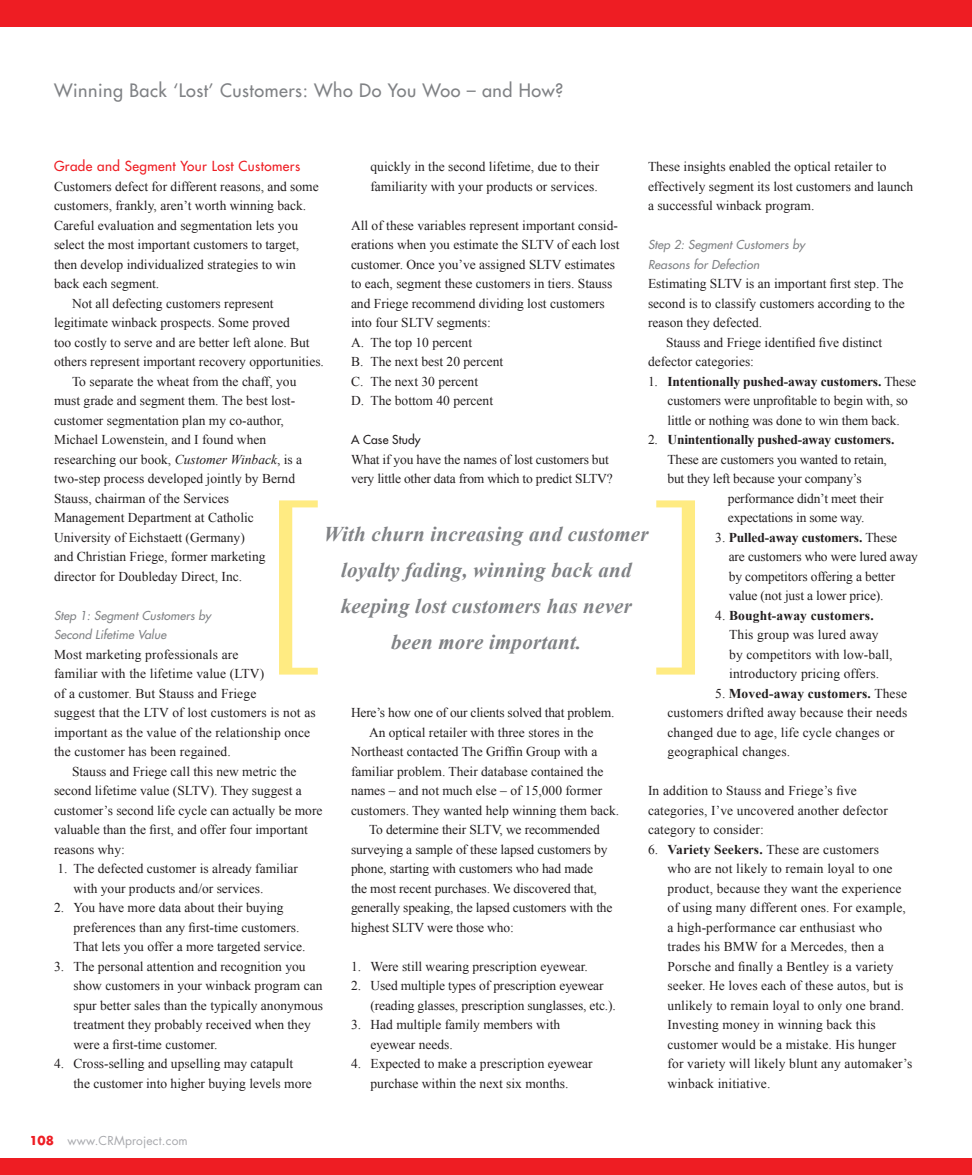
<style>
.page{position:relative;width:972px;height:1175px;background:#fff}
.page>*{position:absolute;margin:0;border:0;box-sizing:border-box;transform-origin:0 0}
.t1{font:italic 700 21px/36px "Times New Roman";letter-spacing:.01em;color:#808285;text-align:center}
.t2{font:18px "Futura";letter-spacing:.03em;color:#808285}
.t3{font:13.5px/19.5px "Times New Roman";color:#231f20}
.t4{font:700 13.5px "Times New Roman";letter-spacing:-.015em;color:#231f20}
.t5{font:13.5px "Futura";letter-spacing:.03em;color:#ee1d23}
.t6{font:italic 12px/19.5px "Futura";letter-spacing:.01em;color:#808285}
.t7{font:12px "Futura";letter-spacing:.015em;color:#a8a9ad}
.t8{font:12px "Futura";letter-spacing:.01em;color:#231f20}
.s1{font-style:italic}
.s2{font-weight:700}
.s3{font-weight:400}
.s4{font-weight:700;color:#ee1d23}
</style>
<div class="page">
<div style="left:0;top:1158px;width:972px;height:16px;background:#ee1d23"></div>
<div style="left:0;top:0;width:972px;height:27px;background:#ee1d23"></div>
<svg style="left:279px;top:500px;width:39px;height:174px"></svg>
<svg style="left:656px;top:500px;width:39px;height:174px"></svg>
<h2 class="t2" style="left:54px;top:78px;width:511px">Winning Back ‘Lost’ Customers: Who Do You Woo – and How?</h2>
<p class="t5" style="left:54px;top:157px;width:248px">Grade and Segment Your Lost Customers</p>
<p class="t3" style="left:54px;top:176px;width:266px">Customers defect for different reasons, and some</p>
<p class="t3" style="left:54px;top:196px;width:254px">customers, frankly, aren’t worth winning back.</p>
<p class="t3" style="left:54px;top:215px;width:246px">Careful evaluation and segmentation lets you</p>
<p class="t3" style="left:54px;top:235px;width:247px">select the most important customers to target,</p>
<p class="t3" style="left:54px;top:254px;width:243px">then develop individualized strategies to win</p>
<p class="t3" style="left:54px;top:274px;width:107px">back each segment.</p>
<p class="t3" style="left:72px;top:293px;width:203px">Not all defecting customers represent</p>
<p class="t3" style="left:54px;top:313px;width:237px">legitimate winback prospects. Some proved</p>
<p class="t3" style="left:54px;top:332px;width:257px">too costly to serve and are better left alone. But</p>
<p class="t3" style="left:54px;top:352px;width:272px">others represent important recovery opportunities.</p>
<p class="t3" style="left:72px;top:371px;width:226px">To separate the wheat from the chaff, you</p>
<p class="t3" style="left:54px;top:391px;width:243px">must grade and segment them. The best lost-</p>
<p class="t3" style="left:54px;top:410px;width:232px">customer segmentation plan my co-author,</p>
<p class="t3" style="left:54px;top:430px;width:214px">Michael Lowenstein, and I found when</p>
<p class="t3" style="left:54px;top:449px;width:250px">researching our book, <span class="s1">Customer Winback</span>, is a</p>
<p class="t3" style="left:54px;top:469px;width:243px">two-step process developed jointly by Bernd</p>
<p class="t3" style="left:54px;top:488px;width:177px">Stauss, chairman of the Services</p>
<p class="t3" style="left:54px;top:508px;width:201px">Management Department at Catholic</p>
<p class="t3" style="left:54px;top:527px;width:192px">University of Eichstaett (Germany)</p>
<p class="t3" style="left:54px;top:547px;width:213px">and Christian Friege, former marketing</p>
<p class="t3" style="left:54px;top:566px;width:190px">director for Doubleday Direct, Inc.</p>
<p class="t6" style="left:54px;top:605px;width:158px">Step 1: Segment Customers by<br>Second Lifetime Value</p>
<p class="t3" style="left:54px;top:644px;width:263px">Most marketing professionals are<br>familiar with the lifetime value (LTV)<br>of a customer. But Stauss and Friege<br>suggest that the LTV of lost customers is not as important as the value of the relationship once the customer has been regained.</p>
<p class="t3" style="left:54px;top:761px;width:270px;text-indent:18px">Stauss and Friege call this new metric the second lifetime value (SLTV). They suggest a customer’s second life cycle can actually be more valuable than the first, and offer four important reasons why:</p>
<p class="t3" style="left:74px;top:859px;width:226px;text-indent:-16px">1. The defected customer is already familiar with your products and/or services.</p>
<p class="t3" style="left:74px;top:898px;width:233px;text-indent:-20px">2. You have more data about their buying preferences than any first-time customers.<br>That lets you offer a more targeted service.</p>
<p class="t3" style="left:74px;top:956px;width:251px;text-indent:-20px">3. The personal attention and recognition you show customers in your winback program can spur better sales than the typically anonymous treatment they probably received when they were a first-time customer.</p>
<p class="t3" style="left:74px;top:1054px;width:240px;text-indent:-20px">4. Cross-selling and upselling may catapult the customer into higher buying levels more</p>
<p class="t3" style="left:370px;top:157px;width:230px">quickly in the second lifetime, due to their familiarity with your products or services.</p>
<p class="t3" style="left:351px;top:215px;width:270px">All of these variables represent important consid&shy;erations when you estimate the SLTV of each lost customer. Once you’ve assigned SLTV estimates to each, segment these customers in tiers. Stauss and Friege recommend dividing lost customers into four SLTV segments:<br>A. The top 10 percent<br>B. The next best 20 percent<br>C. The next 30 percent<br>D. The bottom 40 percent</p>
<p class="t8" style="left:351px;top:432px;width:71px">A Case Study</p>
<p class="t3" style="left:351px;top:449px;width:263px">What if you have the names of lost customers but very little other data from which to predict SLTV?</p>
<p class="t3" style="left:648px;top:157px;width:267px">These insights enabled the optical retailer to effectively segment its lost customers and launch a successful winback program.</p>
<p class="t6" style="left:648px;top:235px;width:158px">Step 2: Segment Customers by<br>Reasons for Defection</p>
<p class="t3" style="left:648px;top:274px;width:257px">Estimating SLTV is an important first step. The</p>
<p class="t3" style="left:648px;top:293px;width:258px">second is to classify customers according to the</p>
<p class="t3" style="left:648px;top:313px;width:116px">reason they defected.</p>
<p class="t3" style="left:666px;top:332px;width:218px">Stauss and Friege identified five distinct</p>
<p class="t3" style="left:648px;top:352px;width:108px">defector categories:</p>
<p class="t3" style="left:668px;top:371px;width:250px;text-indent:-20px">1. <span class="s2">Intentionally pushed-away customers.</span> These customers were unprofitable to begin with, so little or nothing was done to win them back.</p>
<p class="t4" style="left:648px;top:432px;width:248px"><span class="s3">2.</span> Unintentionally pushed-away customers.</p>
<p class="t3" style="left:668px;top:449px;width:221px">These are customers you wanted to retain,</p>
<p class="t3" style="left:668px;top:469px;width:196px">but they left because your company’s</p>
<p class="t3" style="left:728px;top:488px;width:157px">performance didn’t meet their</p>
<p class="t3" style="left:728px;top:508px;width:138px">expectations in some way.</p>
<p class="t3" style="left:729px;top:527px;width:191px;text-indent:-14px">3. <span class="s2">Pulled-away customers.</span> These<br>are customers who were lured away by competitors offering a better value (not just a lower price).</p>
<p class="t3" style="left:729px;top:605px;width:165px;text-indent:-14px">4. <span class="s2">Bought-away customers.<br></span>This group was lured away by competitors with low-ball, introductory pricing offers.</p>
<p class="t3" style="left:668px;top:683px;width:241px;text-indent:48px">5. <span class="s2">Moved-away customers.</span> These customers drifted away because their needs changed due to age, life cycle changes or geographical changes.</p>
<p class="t3" style="left:648px;top:781px;width:241px">In addition to Stauss and Friege’s five categories, I’ve uncovered another defector category to consider:</p>
<p class="t3" style="left:668px;top:839px;width:246px;text-indent:-20px">6. <span class="s2">Variety Seekers.</span> These are customers<br>who are not likely to remain loyal to one product, because they want the experience of using many different ones. For example, a high-performance car enthusiast who trades his BMW for a Mercedes, then a Porsche and finally a Bentley is a variety seeker. He loves each of these autos, but is unlikely to remain loyal to only one brand.<br>Investing money in winning back this customer would be a mistake. His hunger for variety will likely blunt any automaker’s winback initiative.</p>
<h1 class="t1" style="left:324px;top:516px;width:326px">With churn increasing and customer loyalty fading, winning back and keeping lost customers has never been more important.</h1>
<p class="t3" style="left:351px;top:703px;width:265px">Here’s how one of our clients solved that problem.</p>
<p class="t3" style="left:369px;top:722px;width:226px">An optical retailer with three stores in the</p>
<p class="t3" style="left:351px;top:742px;width:248px">Northeast contacted The Griffin Group with a</p>
<p class="t3" style="left:351px;top:761px;width:254px">familiar problem. Their database contained the</p>
<p class="t3" style="left:351px;top:781px;width:253px">names – and not much else – of 15,000 former</p>
<p class="t3" style="left:351px;top:800px;width:270px">customers. They wanted help winning them back.</p>
<p class="t3" style="left:369px;top:820px;width:232px">To determine their SLTV, we recommended</p>
<p class="t3" style="left:351px;top:839px;width:258px">surveying a sample of these lapsed customers by</p>
<p class="t3" style="left:351px;top:859px;width:244px">phone, starting with customers who had made</p>
<p class="t3" style="left:351px;top:878px;width:248px">the most recent purchases. We discovered that,</p>
<p class="t3" style="left:351px;top:898px;width:263px">generally speaking, the lapsed customers with the</p>
<p class="t3" style="left:351px;top:917px;width:164px">highest SLTV were those who:</p>
<p class="t3" style="left:351px;top:956px;width:238px">1. Were still wearing prescription eyewear.</p>
<p class="t3" style="left:370px;top:976px;width:247px;text-indent:-20px">2. Used multiple types of prescription eyewear (reading glasses, prescription sunglasses, etc.).</p>
<p class="t3" style="left:370px;top:1015px;width:191px;text-indent:-20px">3. Had multiple family members with eyewear needs.</p>
<p class="t3" style="left:351px;top:1054px;width:243px;text-align:center">4. Expected to make a prescription eyewear purchase within the next six months.</p>
<p class="t7" style="left:29px;top:1132px;width:160px"><span class="s4">108</span> www.CRMproject.com</p>
</div>
